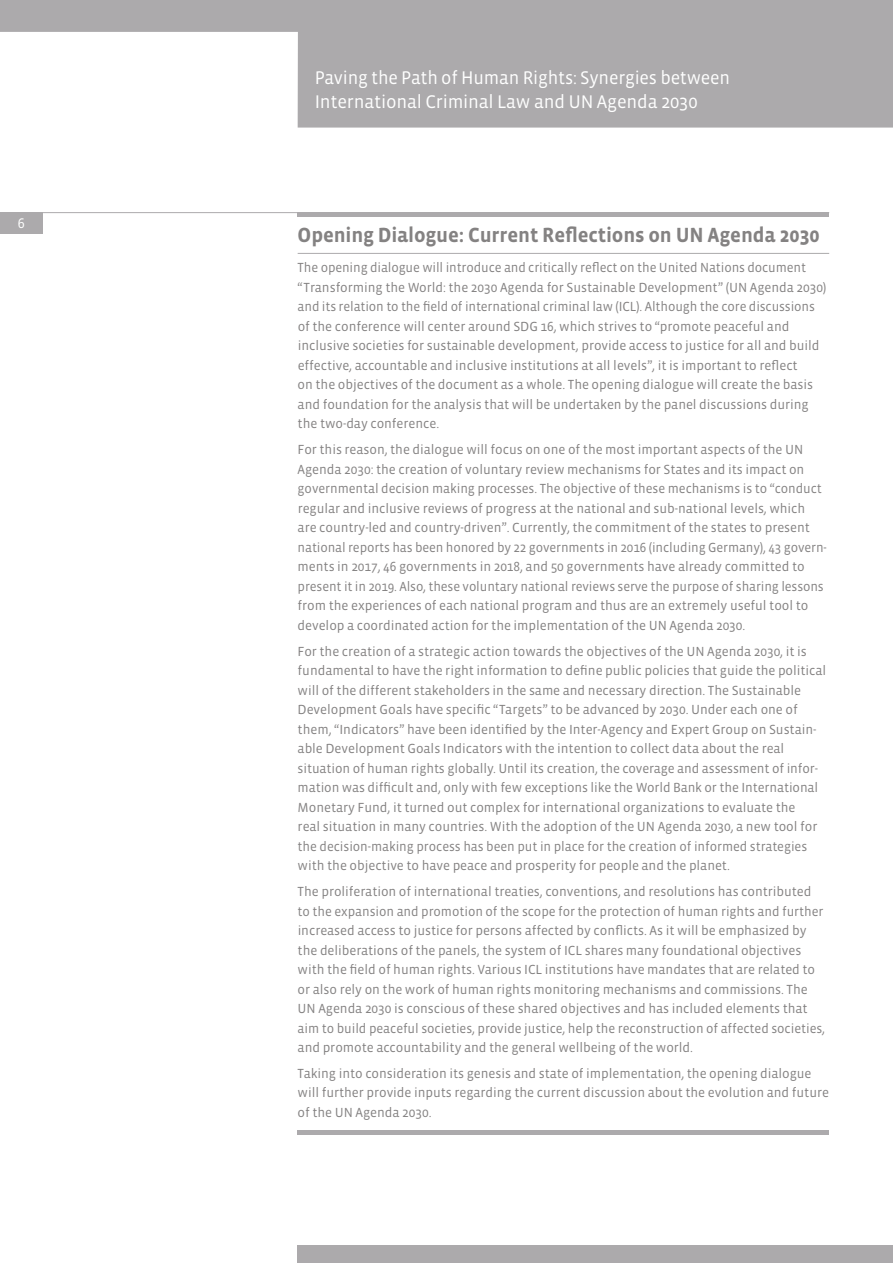
<style>
.page{position:relative;width:893px;height:1263px;background:#fff}
.page>*{position:absolute;margin:0;border:0;box-sizing:border-box;transform-origin:0 0}
.t1{font:700 21px "Vista Sans OT";letter-spacing:-.01em;color:#848282}
.t2{font:18.75px/24px "Vista Sans OT";letter-spacing:-.01em;color:#fff}
.t3{font:14.25px "Vista Sans OT";color:#fff}
.t4{font:13.5px/19.5px "Vista Sans OT";letter-spacing:-.005em;color:#848282}
</style>
<div class="page">
<svg style="left:0;top:0;width:893px;height:128px;fill:#acaaac"></svg>
<hr style="left:298px;top:213px;width:531px;height:4px;background:#acaaac">
<hr style="left:298px;top:1130px;width:531px;height:4px;background:#acaaac">
<div style="left:298px;top:1246px;width:595px;height:17px;background:#acaaac"></div>
<div style="left:0;top:213px;width:43px;height:21px;background:#acaaac"></div>
<hr style="left:0;top:212px;width:829px;height:1px;background:#acaaac">
<hr style="left:298px;top:253px;width:531px;height:1px;background:#acaaac">
<p class="t3" style="left:18px;top:216px;width:9px">6</p>
<h2 class="t2" style="left:315px;top:66px;width:417px">Paving the Path of Human Rights: Synergies between<br>International Criminal Law and UN Agenda 2030</h2>
<h1 class="t1" style="left:298px;top:224px;width:523px">Opening Dialogue: Current Reflections on UN Agenda 2030</h1>
<p class="t4" style="left:298px;top:258px;width:530px">The opening dialogue will introduce and critically reflect on the United Nations document “Transforming the World: the 2030 Agenda for Sustainable Development” (UN Agenda 2030) and its relation to the field of international criminal law (ICL). Although the core discussions of the conference will center around SDG 16, which strives to “promote peaceful and inclusive societies for sustainable development, provide access to justice for all and build effective, accountable and inclusive institutions at all levels”, it is important to reflect<br>on the objectives of the document as a whole. The opening dialogue will create the basis and foundation for the analysis that will be undertaken by the panel discussions during the two-day conference.</p>
<p class="t4" style="left:298px;top:440px;width:531px">For this reason, the dialogue will focus on one of the most important aspects of the UN Agenda 2030: the creation of voluntary review mechanisms for States and its impact on governmental decision making processes. The objective of these mechanisms is to “conduct regular and inclusive reviews of progress at the national and sub-national levels, which are country-led and country-driven”. Currently, the commitment of the states to present national reports has been honored by 22 governments in 2016 (including Germany), 43 govern&shy;ments in 2017, 46 governments in 2018, and 50 governments have already committed to present it in 2019. Also, these voluntary national reviews serve the purpose of sharing lessons from the experiences of each national program and thus are an extremely useful tool to develop a coordinated action for the implementation of the UN Agenda 2030.</p>
<p class="t4" style="left:298px;top:641px;width:530px">For the creation of a strategic action towards the objectives of the UN Agenda 2030, it is fundamental to have the right information to define public policies that guide the political will of the different stakeholders in the same and necessary direction. The Sustainable Development Goals have specific “Targets” to be advanced by 2030. Under each one of them, “Indicators” have been identified by the Inter-Agency and Expert Group on Sustain&shy;able Development Goals Indicators with the intention to collect data about the real situation of human rights globally. Until its creation, the coverage and assessment of infor&shy;mation was difficult and, only with few exceptions like the World Bank or the International Monetary Fund, it turned out complex for international organizations to evaluate the<br>real situation in many countries. With the adoption of the UN Agenda 2030, a new tool for the decision-making process has been put in place for the creation of informed strategies with the objective to have peace and prosperity for people and the planet.</p>
<p class="t4" style="left:298px;top:882px;width:529px">The proliferation of international treaties, conventions, and resolutions has contributed to the expansion and promotion of the scope for the protection of human rights and further increased access to justice for persons affected by conflicts. As it will be emphasized by the deliberations of the panels, the system of ICL shares many foundational objectives with the field of human rights. Various ICL institutions have mandates that are related to or also rely on the work of human rights monitoring mechanisms and commissions. The UN Agenda 2030 is conscious of these shared objectives and has included elements that aim to build peaceful societies, provide justice, help the reconstruction of affected societies, and promote accountability and the general wellbeing of the world.</p>
<p class="t4" style="left:298px;top:1064px;width:533px">Taking into consideration its genesis and state of implementation, the opening dialogue will further provide inputs regarding the current discussion about the evolution and future of the UN Agenda 2030.</p>
</div>
